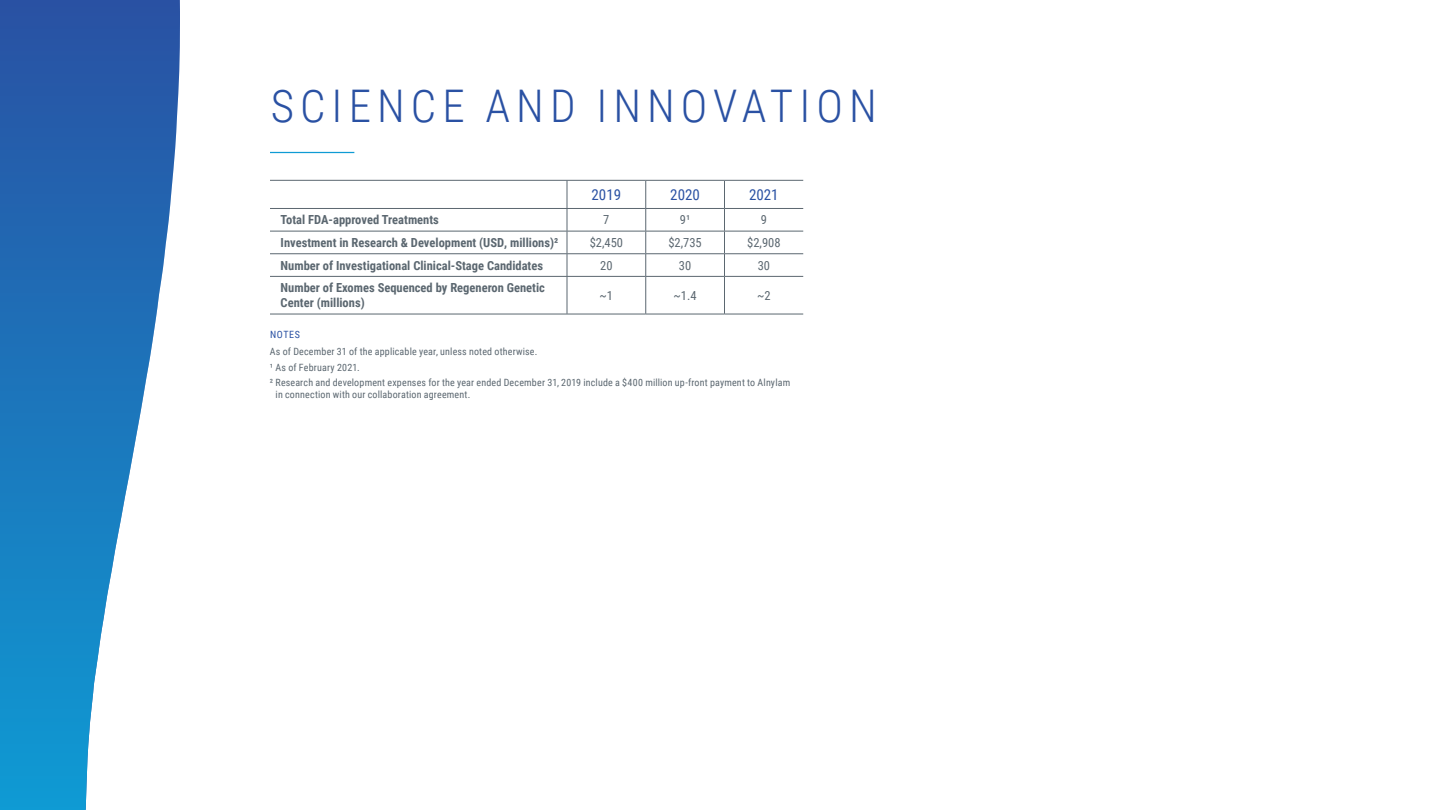
<style>
.page{position:relative;width:1440px;height:810px;background:#fff}
.page>*{position:absolute;margin:0;border:0;box-sizing:border-box;transform-origin:0 0}
.t1{font:300 45px "Roboto Condensed";letter-spacing:.135em;color:#2a51a3}
.t2{font:15px "Roboto Condensed";color:#2a51a3}
.t3{font:700 12.5px/15px "Roboto Condensed";color:#5b6770}
.t4{font:12.5px "Roboto Condensed";color:#5b6770}
.t5{font:10px/15.6px "Roboto Condensed";letter-spacing:.02em;color:#5b6770}
.t6{font:10px "Roboto Condensed";letter-spacing:.06em;color:#2a51a3}
</style>
<div class="page">
<svg style="left:0;top:0;width:180px;height:810px"></svg>
<hr style="left:270px;top:152px;width:84px;height:1px;background:#0f9bd4">
<hr style="left:270px;top:231px;width:297px;height:1px;background:#5b6770">
<hr style="left:567px;top:231px;width:79px;height:1px;background:#5b6770">
<hr style="left:646px;top:231px;width:78px;height:1px;background:#5b6770">
<hr style="left:724px;top:231px;width:79px;height:1px;background:#5b6770">
<hr style="left:270px;top:253px;width:297px;height:1px;background:#5b6770">
<hr style="left:567px;top:253px;width:79px;height:1px;background:#5b6770">
<svg style="left:567px;top:181px;width:1px;height:95px"></svg>
<hr style="left:646px;top:253px;width:78px;height:1px;background:#5b6770">
<svg style="left:645px;top:181px;width:1px;height:95px"></svg>
<hr style="left:724px;top:253px;width:79px;height:1px;background:#5b6770">
<hr style="left:270px;top:276px;width:297px;height:1px;background:#5b6770">
<hr style="left:567px;top:277px;width:1px;height:37px;background:#5b6770">
<hr style="left:645px;top:277px;width:1px;height:37px;background:#5b6770">
<hr style="left:724px;top:276px;width:79px;height:1px;background:#5b6770">
<hr style="left:724px;top:277px;width:1px;height:37px;background:#5b6770">
<hr style="left:567px;top:276px;width:79px;height:1px;background:#5b6770">
<hr style="left:646px;top:276px;width:78px;height:1px;background:#5b6770">
<svg style="left:724px;top:181px;width:1px;height:95px"></svg>
<hr style="left:270px;top:180px;width:297px;height:1px;background:#5b6770">
<hr style="left:567px;top:180px;width:79px;height:1px;background:#5b6770">
<hr style="left:646px;top:180px;width:78px;height:1px;background:#5b6770">
<hr style="left:724px;top:180px;width:79px;height:1px;background:#5b6770">
<hr style="left:270px;top:208px;width:297px;height:1px;background:#5b6770">
<hr style="left:567px;top:208px;width:79px;height:1px;background:#5b6770">
<hr style="left:646px;top:208px;width:78px;height:1px;background:#5b6770">
<hr style="left:724px;top:208px;width:79px;height:1px;background:#5b6770">
<hr style="left:270px;top:314px;width:297px;height:1px;background:#5b6770">
<hr style="left:567px;top:314px;width:79px;height:1px;background:#5b6770">
<hr style="left:646px;top:314px;width:78px;height:1px;background:#5b6770">
<hr style="left:724px;top:314px;width:79px;height:1px;background:#5b6770">
<h2 class="t1" style="left:271px;top:74px;width:607px">SCIENCE AND INNOVATION</h2>
<p class="t2" style="left:592px;top:184px;width:31px">2019</p>
<p class="t2" style="left:670px;top:184px;width:31px">2020</p>
<p class="t2" style="left:749px;top:184px;width:31px">2021</p>
<p class="t3" style="left:281px;top:212px;width:160px">Total FDA-approved Treatments</p>
<p class="t4" style="left:603px;top:211px;width:8px">7</p>
<p class="t4" style="left:680px;top:211px;width:12px">9¹</p>
<p class="t4" style="left:761px;top:211px;width:8px">9</p>
<p class="t3" style="left:281px;top:234px;width:279px">Investment in Research &amp; Development (USD, millions)²</p>
<p class="t4" style="left:590px;top:234px;width:35px">$2,450</p>
<p class="t4" style="left:668px;top:234px;width:35px">$2,735</p>
<p class="t4" style="left:747px;top:234px;width:35px">$2,908</p>
<p class="t3" style="left:281px;top:257px;width:264px">Number of Investigational Clinical-Stage Candidates</p>
<p class="t4" style="left:600px;top:256px;width:14px">20</p>
<p class="t4" style="left:679px;top:256px;width:14px">30</p>
<p class="t4" style="left:758px;top:256px;width:14px">30</p>
<p class="t3" style="left:281px;top:280px;width:266px">Number of Exomes Sequenced by Regeneron Genetic<br>Center (millions)</p>
<p class="t4" style="left:600px;top:286px;width:15px">~1</p>
<p class="t4" style="left:674px;top:286px;width:25px">~1.4</p>
<p class="t4" style="left:757px;top:286px;width:15px">~2</p>
<h3 class="t6" style="left:270px;top:328px;width:31px">NOTES</h3>
<p class="t5" style="left:270px;top:343px;width:522px">As of December 31 of the applicable year, unless noted otherwise.<br>¹ As of February 2021.<br>² Research and development expenses for the year ended December 31, 2019 include a $400 million up-front payment to Alnylam</p>
<p class="t5" style="left:276px;top:386px;width:196px">in connection with our collaboration agreement.</p>
</div>
